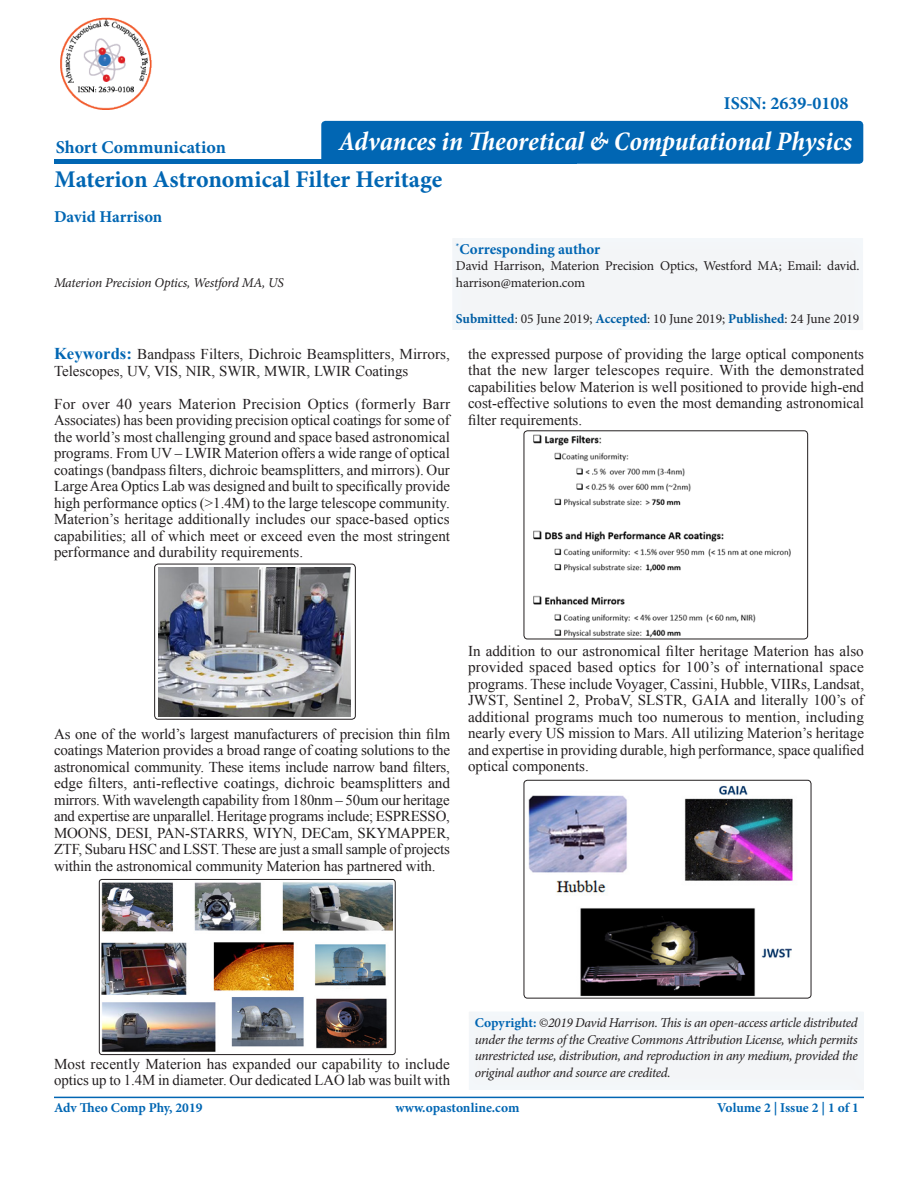
<style>
.page{position:relative;width:918px;height:1188px;background:#fff}
.page>*{position:absolute;margin:0;border:0;box-sizing:border-box;transform-origin:0 0}
.t1{font:italic 700 condensed 27px "Minion Pro";letter-spacing:-.005em;color:#fff}
.t2{font:700 24px "Minion Pro";letter-spacing:-.005em;color:#0166b3}
.t3{font:700 18px "Minion Pro";color:#0166b3}
.t4{font:700 16.5px "Minion Pro";color:#0166b3}
.t5{font:15px/16.5px "Times New Roman";color:#231f20;text-align:justify}
.t6{font:700 15px "Minion Pro";color:#0166b3}
.t7{font:italic 13.5px/16.5px "Minion Pro";letter-spacing:-.025em;color:#231f20;text-align:justify}
.t8{font:13.5px/16.5px "Minion Pro";letter-spacing:-.01em;color:#231f20}
.t9{font:700 13.5px "Minion Pro";color:#0166b3}
.s1{font-weight:700;color:#005ea4}
.s2{font-weight:700;font-size:16.5px;color:#0166b3}
.s3{font-weight:700;font-style:normal;color:#0166b3}
</style>
<div class="page">
<div style="left:321px;top:121px;width:542px;height:43px;background:#0166b3;border-radius:4px"></div>
<svg style="left:54px;top:159px;width:269px;height:5px"></svg>
<hr style="left:54px;top:1097px;width:810px;height:1px;background:#0166b3">
<div style="left:448px;top:233px;width:417px;height:99px;background:#f3f5f7"></div>
<img style="left:60px;top:17px;width:92px;height:92px">
<img style="left:99px;top:879px;width:294px;height:176px">
<div style="left:99px;top:879px;width:296px;height:176px;border:1px solid #231f20;border-radius:3px"></div>
<img style="left:524px;top:431px;width:284px;height:208px">
<div style="left:524px;top:431px;width:284px;height:208px;border:1px solid #231f20;border-radius:4px"></div>
<img style="left:524px;top:781px;width:287px;height:217px">
<div style="left:524px;top:780px;width:287px;height:218px;border:1px solid #231f20;border-radius:4px"></div>
<img style="left:158px;top:568px;width:193px;height:148px">
<div style="left:154px;top:564px;width:202px;height:155px;border:1px solid #231f20;border-radius:4px"></div>
<div style="left:465px;top:1006px;width:401px;height:86px;background:#f3f5f7"></div>
<p class="t3" style="left:56px;top:135px;width:172px">Short Communication</p>
<p class="t3" style="left:724px;top:90px;width:126px">ISSN: 2639-0108</p>
<p class="t1" style="left:339px;top:122px;width:515px">Advances in Theoretical &amp; Computational Physics</p>
<p class="t2" style="left:55px;top:162px;width:389px">Materion Astronomical Filter Heritage</p>
<p class="t4" style="left:54px;top:205px;width:110px">David Harrison</p>
<p class="t7" style="left:54px;top:274px;width:231px">Materion Precision Optics, Westford MA, US</p>
<p class="t6" style="left:456px;top:238px;width:146px"><sup>*</sup>Corresponding author</p>
<p class="t8" style="left:456px;top:258px;width:405px">David Harrison, Materion Precision Optics, Westford MA; Email: david. harrison@materion.com</p>
<p class="t8" style="left:456px;top:310px;width:405px"><span class="s1">Submitted</span>: 05 June 2019; <span class="s1">Accepted</span>: 10 June 2019; <span class="s1">Published</span>: 24 June 2019</p>
<p class="t5" style="left:54px;top:346px;width:397px"><span class="s2">Keywords:</span> Bandpass Filters, Dichroic Beamsplitters, Mirrors,<br>Telescopes, UV, VIS, NIR, SWIR, MWIR, LWIR Coatings</p>
<p class="t5" style="left:54px;top:395px;width:398px">For over 40 years Materion Precision Optics (formerly Barr Associates) has been providing precision optical coatings for some of the world’s most challenging ground and space based astronomical programs. From UV – LWIR Materion offers a wide range of optical coatings (bandpass filters, dichroic beamsplitters, and mirrors). Our Large Area Optics Lab was designed and built to specifically provide high performance optics (&gt;1.4M) to the large telescope community.<br>Materion’s heritage additionally includes our space-based optics capabilities; all of which meet or exceed even the most stringent performance and durability requirements.</p>
<p class="t5" style="left:468px;top:345px;width:398px">the expressed purpose of providing the large optical components that the new larger telescopes require. With the demonstrated capabilities below Materion is well positioned to provide high-end cost-effective solutions to even the most demanding astronomical filter requirements.</p>
<p class="t5" style="left:54px;top:725px;width:398px">As one of the world’s largest manufacturers of precision thin film coatings Materion provides a broad range of coating solutions to the astronomical community. These items include narrow band filters, edge filters, anti-reflective coatings, dichroic beamsplitters and mirrors. With wavelength capability from 180nm – 50um our heritage and expertise are unparallel. Heritage programs include; ESPRESSO, MOONS, DESI, PAN-STARRS, WIYN, DECam, SKYMAPPER, ZTF, Subaru HSC and LSST. These are just a small sample of projects within the astronomical community Materion has partnered with.</p>
<p class="t5" style="left:468px;top:642px;width:398px">In addition to our astronomical filter heritage Materion has also provided spaced based optics for 100’s of international space programs. These include Voyager, Cassini, Hubble, VIIRs, Landsat, JWST, Sentinel 2, ProbaV, SLSTR, GAIA and literally 100’s of additional programs much too numerous to mention, including nearly every US mission to Mars. All utilizing Materion’s heritage and expertise in providing durable, high performance, space qualified optical components.</p>
<p class="t5" style="left:54px;top:1055px;width:398px">Most recently Materion has expanded our capability to include optics up to 1.4M in diameter. Our dedicated LAO lab was built with</p>
<p class="t7" style="left:475px;top:1015px;width:384px"><span class="s3">Copyright:</span> ©2019 David Harrison. This is an open-access article distributed under the terms of the Creative Commons Attribution License, which permits unrestricted use, distribution, and reproduction in any medium, provided the original author and source are credited.</p>
<p class="t9" style="left:54px;top:1098px;width:150px">Adv Theo Comp Phy, 2019</p>
<p class="t9" style="left:395px;top:1098px;width:126px">www.opastonline.com</p>
<p class="t9" style="left:717px;top:1098px;width:143px">Volume 2 | Issue 2 | 1 of 1</p>
</div>
